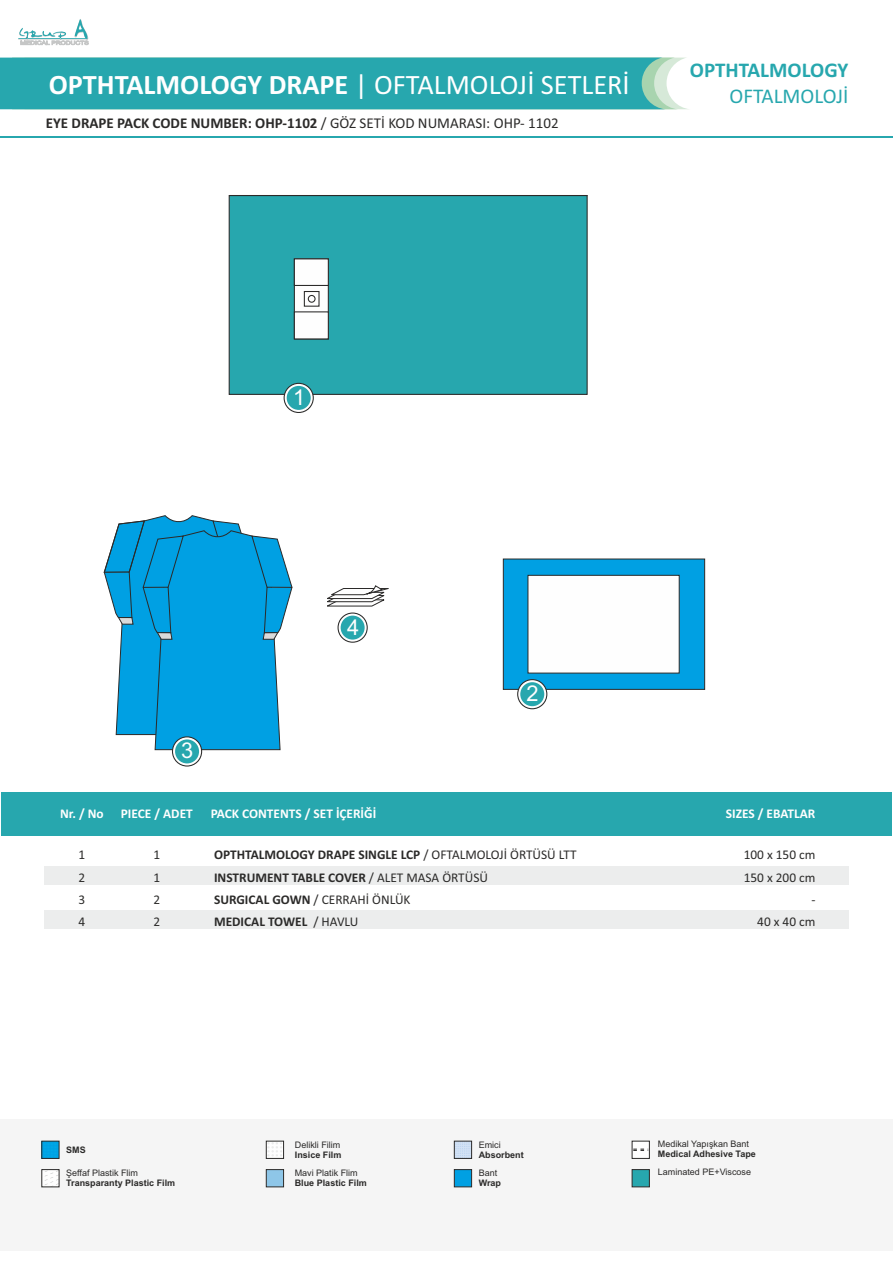
<style>
.page{position:relative;width:893px;height:1263px;background:#fff}
.page>*{position:absolute;margin:0;border:0;box-sizing:border-box;transform-origin:0 0}
.t1{font:28.35px "Calibri";color:#fff}
.t2{font:21.75px "Arial";color:#fefefe}
.t3{font:700 21px "Calibri";color:#27a7ae}
.t4{font:21px "Calibri";color:#27a7ae}
.t5{font:700 15px "Calibri";color:#2b2a29}
.t6{font:700 13.35px/22.2px "Calibri";color:#2b2a29}
.t7{font:700 13.35px "Calibri";color:#fefefe}
.t8{font:13.35px/22.2px "Calibri";color:#2b2a29;text-align:justify}
.t9{font:9px "Arial";color:#2b2a29}
.t10{font:700 9px "Arial";color:#2b2a29}
.s1{font-weight:700}
.s2{font-weight:400}
</style>
<div class="page">
<div style="left:228px;top:195px;width:360px;height:200px;background:#27a7ae"></div>
<svg style="left:293px;top:258px;width:36px;height:82px"></svg>
<div style="left:308px;top:295px;width:8px;height:8px;background:#fefefe;border:1px solid #2b2a29;border-radius:50%"></div>
<div style="left:0;top:1119px;width:893px;height:132px;background:#f5f5f5"></div>
<div style="left:0;top:58px;width:687px;height:51px;background:#27a7ae"></div>
<svg style="left:454px;top:1169px;width:18px;height:18px"></svg>
<svg style="left:43px;top:1143px;width:14px;height:14px"></svg>
<div style="left:41px;top:1141px;width:18px;height:18px;border:1px solid #2b2a29"></div>
<div style="left:266px;top:1141px;width:18px;height:18px;border:1px solid #2b2a29"></div>
<svg style="left:265px;top:1169px;width:19px;height:19px"></svg>
<svg style="left:456px;top:1143px;width:14px;height:14px"></svg>
<div style="left:454px;top:1141px;width:18px;height:18px;border:1px solid #2b2a29"></div>
<svg style="left:45px;top:1171px;width:12px;height:14px"></svg>
<div style="left:41px;top:1169px;width:18px;height:18px;border:1px solid #2b2a29"></div>
<svg style="left:631px;top:1169px;width:19px;height:18px"></svg>
<div style="left:632px;top:1141px;width:17px;height:17px;background:#fefefe"></div>
<svg style="left:634px;top:1149px;width:14px;height:2px"></svg>
<div style="left:632px;top:1141px;width:18px;height:18px;border:1px solid #2b2a29"></div>
<hr style="left:0;top:136px;width:893px;height:2px;background:#27a7ae">
<div style="left:1px;top:792px;width:890px;height:44px;background:#27a7ae"></div>
<svg style="left:103px;top:515px;width:190px;height:252px"></svg>
<svg style="left:172px;top:736px;width:30px;height:30px"></svg>
<div style="left:175px;top:739px;width:24px;height:24px;background:#27a7ae;border-radius:50%"></div>
<svg style="left:327px;top:585px;width:62px;height:21px"></svg>
<svg style="left:338px;top:612px;width:30px;height:31px"></svg>
<div style="left:341px;top:616px;width:24px;height:24px;background:#27a7ae;border-radius:50%"></div>
<svg style="left:502px;top:558px;width:203px;height:132px"></svg>
<svg style="left:517px;top:679px;width:30px;height:30px"></svg>
<div style="left:520px;top:682px;width:24px;height:24px;background:#27a7ae;border-radius:50%"></div>
<svg style="left:284px;top:383px;width:30px;height:30px"></svg>
<div style="left:287px;top:386px;width:24px;height:24px;background:#27a7ae;border-radius:50%"></div>
<svg style="left:18px;top:19px;width:71px;height:26px"></svg>
<h1 class="t1" style="left:49px;top:73px;width:582px"><span class="s1">OPTHTALMOLOGY DRAPE</span> | OFTALMOLOJİ SETLERİ</h1>
<p class="t5" style="left:46px;top:117px;width:514px">EYE DRAPE PACK CODE NUMBER: OHP-1102 <span class="s2">/ GÖZ SETİ KOD NUMARASI: OHP- 1102</span></p>
<h3 class="t3" style="left:690px;top:62px;width:160px">OPTHTALMOLOGY</h3>
<h3 class="t4" style="left:729px;top:87px;width:120px">OFTALMOLOJİ</h3>
<h2 class="t2" style="left:181px;top:742px;width:14px">3</h2>
<h2 class="t2" style="left:293px;top:389px;width:14px">1</h2>
<h2 class="t2" style="left:347px;top:619px;width:14px">4</h2>
<h2 class="t2" style="left:526px;top:685px;width:14px">2</h2>
<p class="t7" style="left:211px;top:808px;width:167px">PACK CONTENTS / SET İÇERİĞİ</p>
<p class="t7" style="left:726px;top:808px;width:91px">SIZES / EBATLAR</p>
<p class="t7" style="left:60px;top:808px;width:45px">Nr. / No</p>
<p class="t7" style="left:121px;top:808px;width:73px">PIECE / ADET</p>
<p class="t8" style="left:78px;top:845px;width:8px">1<br>2<br>3<br>4</p>
<p class="t8" style="left:744px;top:845px;width:73px;text-align:right">100 x 150 cm<br>150 x 200 cm -<br>40 x 40 cm</p>
<p class="t6" style="left:214px;top:845px;width:364px">OPTHTALMOLOGY DRAPE SINGLE LCP <span class="s2">/ OFTALMOLOJİ ÖRTÜSÜ LTT </span>INSTRUMENT TABLE COVER <span class="s2">/ ALET MASA ÖRTÜSÜ<br></span>SURGICAL GOWN <span class="s2">/ CERRAHİ ÖNLÜK<br></span>MEDICAL TOWEL <span class="s2">/ HAVLU</span></p>
<p class="t8" style="left:154px;top:845px;width:8px">1<br>1<br>2<br>2</p>
<p class="t10" style="left:66px;top:1147px;width:21px">SMS</p>
<p class="t9" style="left:66px;top:1169px;width:73px">Şeffaf Plastik Flim</p>
<p class="t10" style="left:66px;top:1179px;width:111px">Transparanty Plastic Film</p>
<p class="t9" style="left:295px;top:1142px;width:47px">Delikli Filim</p>
<p class="t10" style="left:295px;top:1152px;width:48px">Insice Film</p>
<p class="t9" style="left:295px;top:1169px;width:64px">Mavi Platik Flim</p>
<p class="t10" style="left:295px;top:1179px;width:74px">Blue Plastic Film</p>
<p class="t9" style="left:479px;top:1141px;width:23px">Emici</p>
<p class="t10" style="left:479px;top:1151px;width:46px">Absorbent</p>
<p class="t9" style="left:479px;top:1169px;width:20px">Bant</p>
<p class="t10" style="left:479px;top:1179px;width:24px">Wrap</p>
<p class="t9" style="left:658px;top:1140px;width:93px">Medikal Yapışkan Bant</p>
<p class="t10" style="left:658px;top:1150px;width:100px">Medical Adhesive Tape</p>
<p class="t9" style="left:658px;top:1168px;width:95px">Laminated PE+Viscose</p>
</div>
